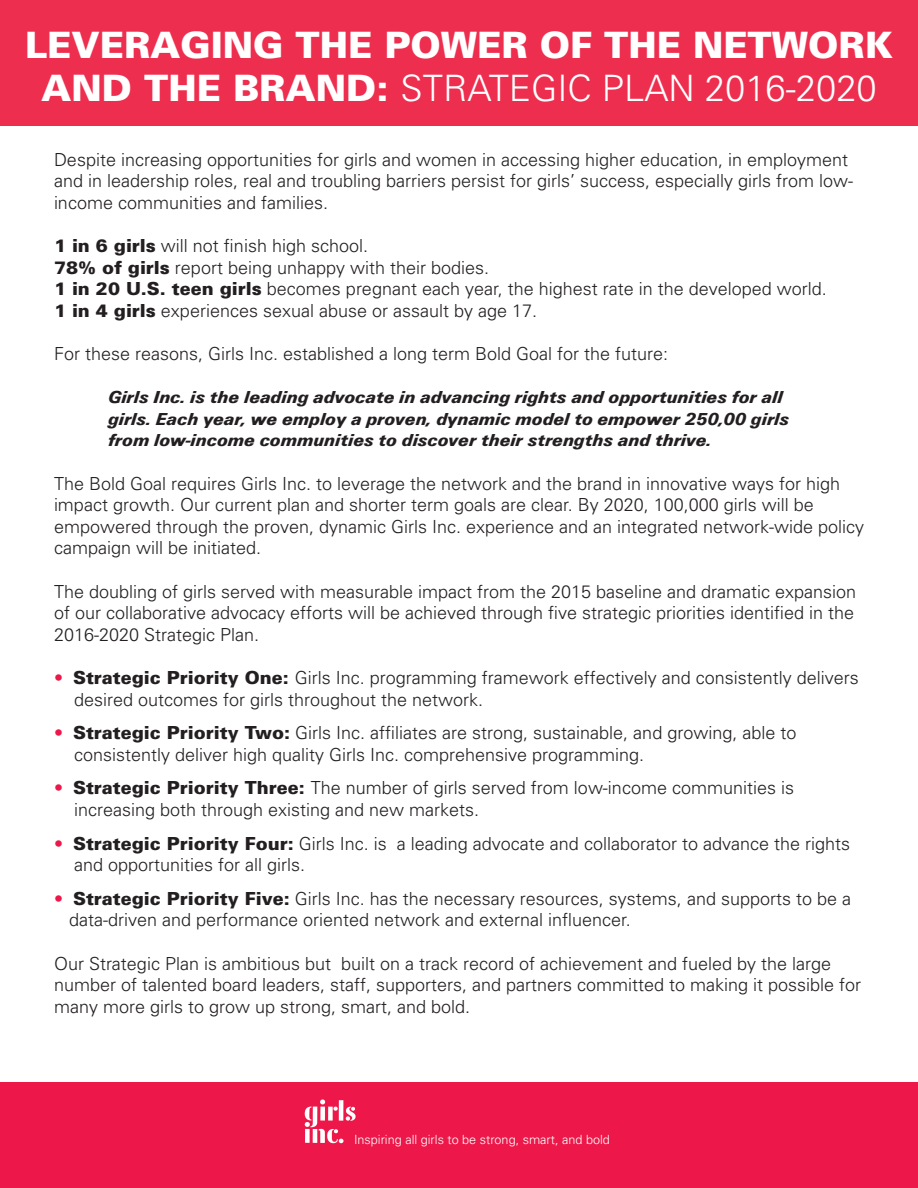
<style>
.page{position:relative;width:918px;height:1188px;background:#fff}
.page>*{position:absolute;margin:0;border:0;box-sizing:border-box;transform-origin:0 0}
.t1{font:900 36.3px/43.7px "Univers";color:#fff;text-align:center}
.t2{font:300 18px/21.6px "Univers";color:#231f20}
.t3{font:18px/21.6px "U76";color:#231f20}
.t4{font:300 12.6px "Univers";color:#fff}
.s1{font-weight:300}
.s2{font-weight:900}
.s3{color:#ed1849}
</style>
<div class="page">
<div style="left:0;top:0;width:918px;height:126px;background:#ee2e4e"></div>
<div style="left:0;top:1082px;width:918px;height:106px;background:#ed1849"></div>
<img style="left:305px;top:1099px;width:50px;height:45px">
<p class="t1" style="left:25px;top:22px;width:870px">LEVERAGING THE POWER OF THE NETWORK<br>AND THE BRAND: <span class="s1">STRATEGIC PLAN 2016-2020</span></p>
<p class="t2" style="left:54px;top:148px;width:801px">Despite increasing opportunities for girls and women in accessing higher education, in employment and in leadership roles, real and troubling barriers persist for girls’ success, especially girls from low&shy;income communities and families.</p>
<p class="t2" style="left:54px;top:234px;width:316px"><span class="s2">1 in 6 girls</span> will not finish high school.</p>
<p class="t2" style="left:54px;top:256px;width:437px"><span class="s2">78% of girls</span> report being unhappy with their bodies.</p>
<p class="t2" style="left:54px;top:278px;width:774px"><span class="s2">1 in 20 U.S. teen girls</span> becomes pregnant each year, the highest rate in the developed world.</p>
<p class="t2" style="left:54px;top:299px;width:485px"><span class="s2">1 in 4 girls</span> experiences sexual abuse or assault by age 17.</p>
<p class="t2" style="left:54px;top:342px;width:616px">For these reasons, Girls Inc. established a long term Bold Goal for the future:</p>
<p class="t3" style="left:108px;top:388px;width:683px">Girls Inc. is the leading advocate in advancing rights and opportunities for all girls. Each year, we employ a proven, dynamic model to empower 250,00 girls from low-income communities to discover their strengths and thrive.</p>
<p class="t2" style="left:54px;top:472px;width:812px">The Bold Goal requires Girls Inc. to leverage the network and the brand in innovative ways for high impact growth. Our current plan and shorter term goals are clear. By 2020, 100,000 girls will be empowered through the proven, dynamic Girls Inc. experience and an integrated network-wide policy campaign will be initiated.</p>
<p class="t2" style="left:54px;top:580px;width:804px;text-align:justify">The doubling of girls served with measurable impact from the 2015 baseline and dramatic expansion of our collaborative advocacy efforts will be achieved through five strategic priorities identified in the 2016-2020 Strategic Plan.</p>
<p class="t2" style="left:74px;top:666px;width:786px;text-indent:-20px"><span class="s3">•</span> <span class="s2">Strategic Priority One:</span> Girls Inc. programming framework effectively and consistently delivers desired outcomes for girls throughout the network.</p>
<p class="t2" style="left:74px;top:722px;width:724px;text-indent:-20px"><span class="s3">•</span> <span class="s2">Strategic Priority Two:</span> Girls Inc. affiliates are strong, sustainable, and growing, able to consistently deliver high quality Girls Inc. comprehensive programming.</p>
<p class="t2" style="left:74px;top:777px;width:722px;text-indent:-20px"><span class="s3">•</span> <span class="s2">Strategic Priority Three:</span> The number of girls served from low-income communities is increasing both through existing and new markets.</p>
<p class="t2" style="left:74px;top:832px;width:778px;text-indent:-20px"><span class="s3">•</span> <span class="s2">Strategic Priority Four:</span> Girls Inc. is a leading advocate and collaborator to advance the rights and opportunities for all girls.</p>
<p class="t2" style="left:69px;top:887px;width:784px;text-indent:-15px"><span class="s3">•</span> <span class="s2">Strategic Priority Five:</span> Girls Inc. has the necessary resources, systems, and supports to be a data-driven and performance oriented network and external influencer.</p>
<p class="t2" style="left:54px;top:952px;width:809px">Our Strategic Plan is ambitious but built on a track record of achievement and fueled by the large number of talented board leaders, staff, supporters, and partners committed to making it possible for many more girls to grow up strong, smart, and bold.</p>
<p class="t4" style="left:354px;top:1131px;width:257px">Inspiring all girls to be strong, smart, and bold</p>
</div>
